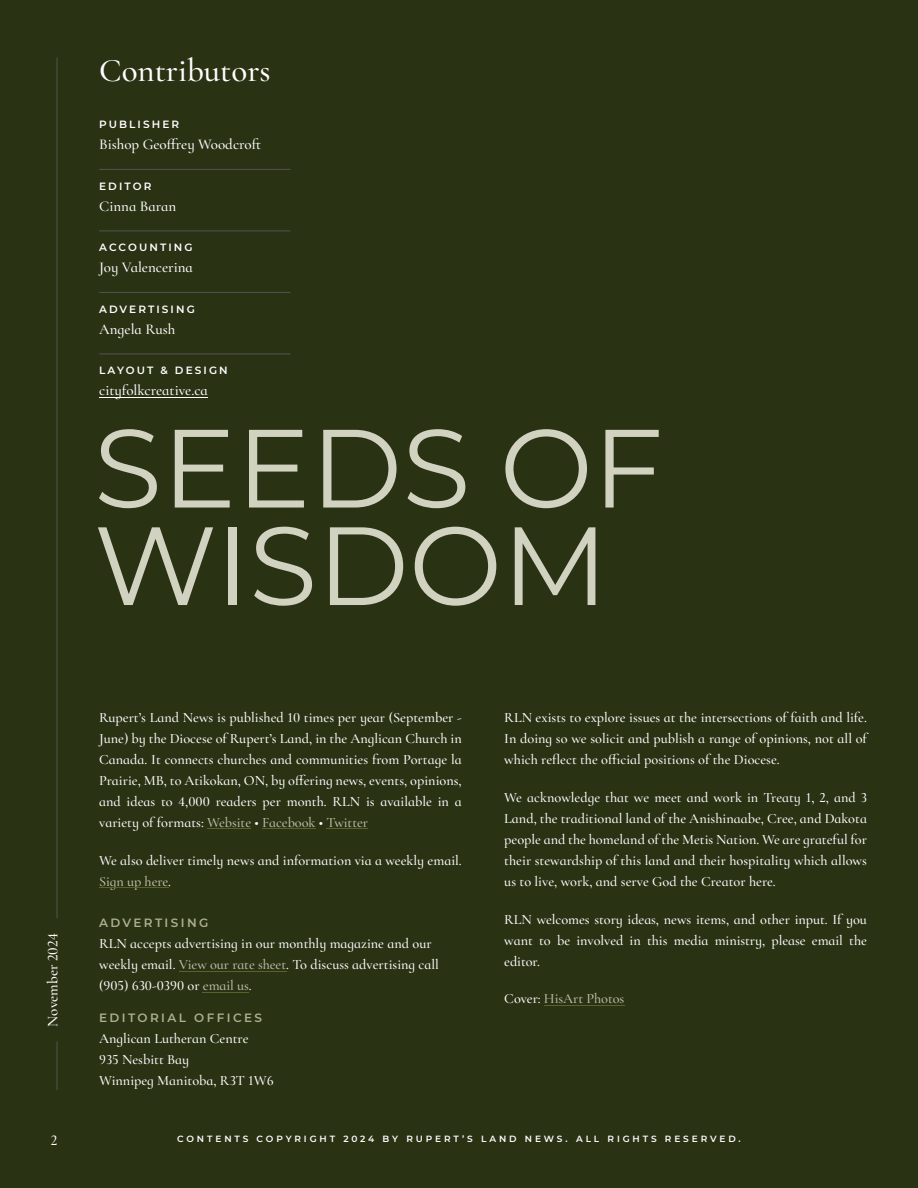
<style>
.page{position:relative;width:918px;height:1188px;background:#2a3214}
.page>*{position:absolute;margin:0;border:0;box-sizing:border-box;transform-origin:0 0}
.t1{font:111px/97.5px "Montserrat";color:#d1d2c0}
.t2{font:500 33px "Cormorant Infant";color:#fff}
.t3{font:500 15px "Cormorant Infant";color:#fff}
.t4{font:500 14.25px/21px "Cormorant Infant";color:#fff;text-align:justify}
.t5{font:500 14.25px "Cormorant Infant";letter-spacing:-.005em;color:#bdbea8}
.t6{font:600 12px "Montserrat";letter-spacing:.2em;color:#acae91}
.t7{font:600 10.5px "Montserrat";letter-spacing:.2em;color:#fff}
.t8{font:600 9px "Montserrat";letter-spacing:.32em;color:#fff}
.s1{color:#bdbea8}
.s2{color:#fff}
</style>
<div class="page">
<hr style="left:57px;top:57px;width:1px;height:861px;background:#535353">
<hr style="left:57px;top:1041px;width:1px;height:49px;background:#535353">
<hr style="left:99px;top:169px;width:191px;height:1px;background:#535353">
<hr style="left:99px;top:231px;width:191px;height:1px;background:#535353">
<hr style="left:99px;top:292px;width:191px;height:1px;background:#535353">
<hr style="left:99px;top:354px;width:191px;height:1px;background:#535353">
<hr style="left:99px;top:397px;width:109px;height:1px;background:#fff">
<hr style="left:207px;top:828px;width:44px;height:1px;background:#55652a">
<hr style="left:262px;top:828px;width:53px;height:1px;background:#55652a">
<hr style="left:327px;top:828px;width:41px;height:1px;background:#55652a">
<hr style="left:99px;top:887px;width:69px;height:1px;background:#55652a">
<hr style="left:179px;top:971px;width:107px;height:1px;background:#55652a">
<hr style="left:203px;top:992px;width:46px;height:1px;background:#55652a">
<hr style="left:544px;top:1005px;width:80px;height:1px;background:#55652a">
<h2 class="t2" style="left:99px;top:51px;width:173px">Contributors</h2>
<p class="t7" style="left:99px;top:118px;width:82px">PUBLISHER</p>
<p class="t3" style="left:99px;top:136px;width:164px">Bishop Geoffrey Woodcroft</p>
<p class="t7" style="left:99px;top:180px;width:54px">EDITOR</p>
<p class="t3" style="left:99px;top:197px;width:79px">Cinna Baran</p>
<p class="t7" style="left:99px;top:241px;width:95px">ACCOUNTING</p>
<p class="t3" style="left:99px;top:259px;width:95px">Joy Valencerina</p>
<p class="t7" style="left:99px;top:303px;width:97px">ADVERTISING</p>
<p class="t3" style="left:99px;top:320px;width:78px">Angela Rush</p>
<p class="t7" style="left:99px;top:364px;width:130px">LAYOUT &amp; DESIGN</p>
<p class="t3" style="left:99px;top:382px;width:110px">cityfolkcreative.ca</p>
<h1 class="t1" style="left:94px;top:419px;width:571px">SEEDS OF<br>WISDOM</h1>
<p class="t3" style="left:44px;top:1027px;width:95px;rotate:-90deg">November 2024</p>
<p class="t3" style="left:51px;top:1131px;width:8px">2</p>
<p class="t4" style="left:99px;top:707px;width:364px">Rupert’s Land News is published 10 times per year (September - June) by the Diocese of Rupert’s Land, in the Anglican Church in Canada. It connects churches and communities from Portage la Prairie, MB, to Atikokan, ON, by offering news, events, opinions, and ideas to 4,000 readers per month. RLN is available in a variety of formats: <span class="s1">Website</span> • <span class="s1">Facebook</span> • <span class="s1">Twitter</span></p>
<p class="t4" style="left:99px;top:850px;width:364px">We also deliver timely news and information via a weekly email.<br><span class="s1">Sign up here</span>.</p>
<p class="t6" style="left:99px;top:916px;width:111px">ADVERTISING</p>
<p class="t4" style="left:99px;top:933px;width:341px;text-align:left">RLN accepts advertising in our monthly magazine and our weekly email. <span class="s1">View our rate sheet</span>. To discuss advertising call (905) 630-0390 or <span class="s1">email us</span>.</p>
<p class="t6" style="left:99px;top:1010px;width:165px">EDITORIAL OFFICES</p>
<p class="t4" style="left:99px;top:1028px;width:176px;text-align:left">Anglican Lutheran Centre<br>935 Nesbitt Bay<br>Winnipeg Manitoba, R3T 1W6</p>
<p class="t4" style="left:504px;top:707px;width:365px">RLN exists to explore issues at the intersections of faith and life.<br>In doing so we solicit and publish a range of opinions, not all of which reflect the official positions of the Diocese.</p>
<p class="t4" style="left:504px;top:787px;width:364px">We acknowledge that we meet and work in Treaty 1, 2, and 3<br>Land, the traditional land of the Anishinaabe, Cree, and Dakota people and the homeland of the Metis Nation. We are grateful for their stewardship of this land and their hospitality which allows us to live, work, and serve God the Creator here.</p>
<p class="t4" style="left:504px;top:908px;width:364px">RLN welcomes story ideas, news items, and other input. If you want to be involved in this media ministry, please email the editor.</p>
<p class="t5" style="left:504px;top:990px;width:122px"><span class="s2">Cover:</span> HisArt Photos</p>
<p class="t8" style="left:177px;top:1134px;width:565px">CONTENTS COPYRIGHT 2024 BY RUPERT’S LAND NEWS. ALL RIGHTS RESERVED.</p>
</div>
